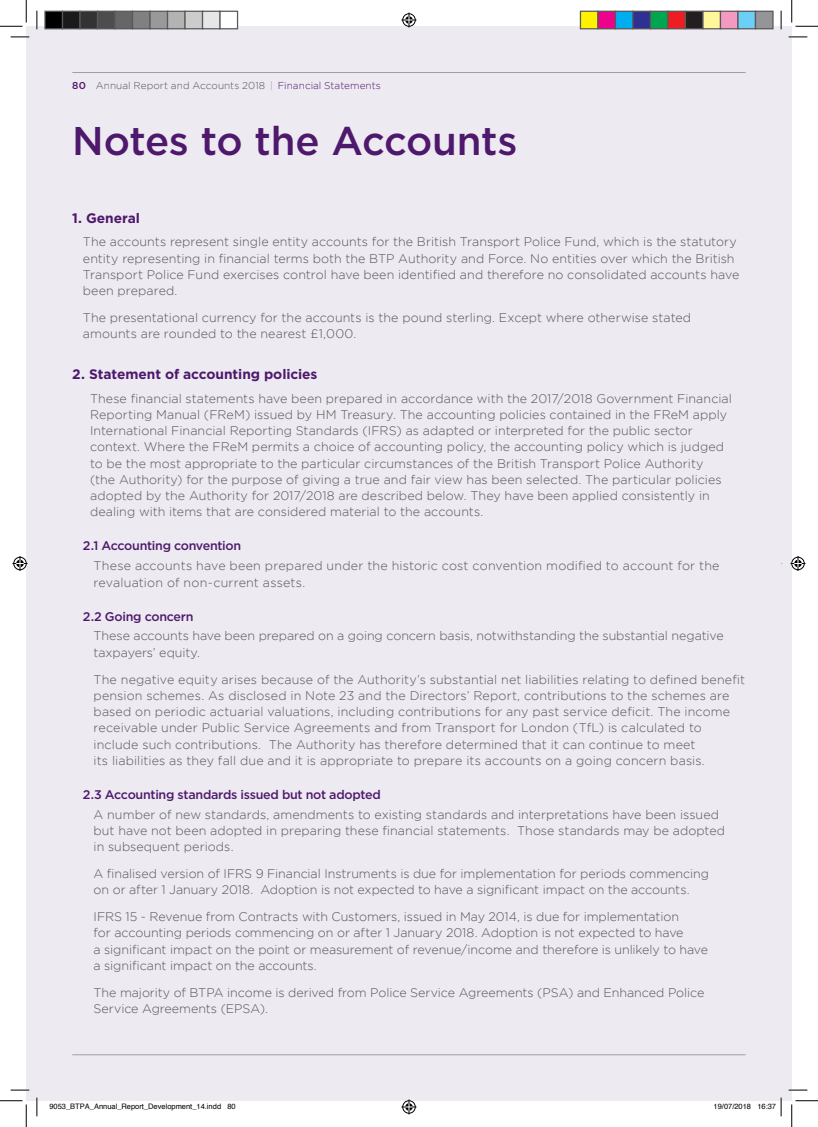
<style>
.page{position:relative;width:818px;height:1127px;background:#fff}
.page>*{position:absolute;margin:0;border:0;box-sizing:border-box;transform-origin:0 0}
.t1{font:500 40px "Gotham";letter-spacing:-.01em;color:#4e196c}
.t2{font:700 13.75px "Gotham";letter-spacing:-.005em;color:#4e196c}
.t3{font:300 12.5px/16.2px "Gotham";color:#535755}
.t4{font:500 12.5px "Gotham";letter-spacing:-.02em;color:#4e196c}
.t5{font:300 10px "Gotham";letter-spacing:.005em;color:#535755}
.t6{font:7.5px "Helvetica";color:#000}
.s1{font-weight:500;color:#4e196c}
.s2{color:#9da1a0}
.s3{color:#4e196c}
</style>
<div class="page">
<div style="left:26px;top:26px;width:766px;height:1074px;background:#edeaf1"></div>
<hr style="left:72px;top:72px;width:674px;height:1px;background:#9da1a0">
<hr style="left:72px;top:1054px;width:674px;height:1px;background:#9da1a0">
<svg style="left:11px;top:36px;width:18px;height:2px"></svg>
<svg style="left:788px;top:36px;width:19px;height:2px"></svg>
<svg style="left:11px;top:1089px;width:18px;height:1px"></svg>
<svg style="left:788px;top:1089px;width:19px;height:1px"></svg>
<svg style="left:36px;top:11px;width:2px;height:18px"></svg>
<svg style="left:36px;top:1097px;width:2px;height:18px"></svg>
<svg style="left:780px;top:11px;width:2px;height:18px"></svg>
<svg style="left:0;top:0;width:27px;height:27px"></svg>
<svg style="left:0;top:1100px;width:27px;height:26px"></svg>
<svg style="left:791px;top:0;width:27px;height:27px"></svg>
<svg style="left:791px;top:1100px;width:27px;height:26px"></svg>
<svg style="left:401px;top:13px;width:15px;height:15px"></svg>
<svg style="left:401px;top:1099px;width:15px;height:15px"></svg>
<svg style="left:13px;top:556px;width:15px;height:15px"></svg>
<svg style="left:790px;top:556px;width:15px;height:15px"></svg>
<div style="left:45px;top:11px;width:18px;height:18px;background:#000"></div>
<div style="left:44px;top:11px;width:19px;height:18px;border:1px solid #595959"></div>
<div style="left:63px;top:11px;width:17px;height:18px;background:#1a1a1a"></div>
<div style="left:62px;top:11px;width:19px;height:18px;border:1px solid #595959"></div>
<div style="left:80px;top:11px;width:18px;height:18px;background:#333"></div>
<div style="left:79px;top:11px;width:19px;height:18px;border:1px solid #595959"></div>
<div style="left:98px;top:11px;width:17px;height:18px;background:#4d4d4d"></div>
<div style="left:97px;top:11px;width:19px;height:18px;border:1px solid #595959"></div>
<div style="left:115px;top:11px;width:18px;height:18px;background:#666"></div>
<div style="left:114px;top:11px;width:19px;height:18px;border:1px solid #595959"></div>
<div style="left:133px;top:11px;width:17px;height:18px;background:#808080"></div>
<div style="left:132px;top:11px;width:19px;height:18px;border:1px solid #595959"></div>
<div style="left:150px;top:11px;width:18px;height:18px;background:#999"></div>
<div style="left:149px;top:11px;width:19px;height:18px;border:1px solid #595959"></div>
<div style="left:168px;top:11px;width:17px;height:18px;background:#b3b3b3"></div>
<div style="left:167px;top:11px;width:19px;height:18px;border:1px solid #595959"></div>
<div style="left:185px;top:11px;width:18px;height:18px;background:#ccc"></div>
<div style="left:184px;top:11px;width:19px;height:18px;border:1px solid #595959"></div>
<div style="left:203px;top:11px;width:17px;height:18px;background:#e6e6e6"></div>
<div style="left:202px;top:11px;width:19px;height:18px;border:1px solid #595959"></div>
<div style="left:220px;top:11px;width:18px;height:18px;background:#fff"></div>
<div style="left:219px;top:11px;width:19px;height:18px;border:1px solid #595959"></div>
<div style="left:580px;top:11px;width:18px;height:18px;background:#fff101"></div>
<div style="left:580px;top:11px;width:18px;height:18px;border:1px solid #595959"></div>
<div style="left:598px;top:11px;width:17px;height:18px;background:#ed028c"></div>
<div style="left:597px;top:11px;width:19px;height:18px;border:1px solid #595959"></div>
<div style="left:615px;top:11px;width:18px;height:18px;background:#00aeef"></div>
<div style="left:615px;top:11px;width:18px;height:18px;border:1px solid #595959"></div>
<div style="left:633px;top:11px;width:17px;height:18px;background:#2e3092"></div>
<div style="left:632px;top:11px;width:19px;height:18px;border:1px solid #595959"></div>
<div style="left:650px;top:11px;width:18px;height:18px;background:#00a54f"></div>
<div style="left:650px;top:11px;width:18px;height:18px;border:1px solid #595959"></div>
<div style="left:668px;top:11px;width:17px;height:18px;background:#ee1d23"></div>
<div style="left:667px;top:11px;width:19px;height:18px;border:1px solid #595959"></div>
<div style="left:685px;top:11px;width:18px;height:18px;background:#231f20"></div>
<div style="left:685px;top:11px;width:18px;height:18px;border:1px solid #595959"></div>
<div style="left:703px;top:11px;width:17px;height:18px;background:#fff79a"></div>
<div style="left:702px;top:11px;width:19px;height:18px;border:1px solid #595959"></div>
<div style="left:720px;top:11px;width:18px;height:18px;background:#f499c2"></div>
<div style="left:720px;top:11px;width:18px;height:18px;border:1px solid #595959"></div>
<div style="left:738px;top:11px;width:17px;height:18px;background:#6bcff6"></div>
<div style="left:737px;top:11px;width:19px;height:18px;border:1px solid #595959"></div>
<div style="left:755px;top:11px;width:18px;height:18px;background:#939598"></div>
<div style="left:755px;top:11px;width:18px;height:18px;border:1px solid #595959"></div>
<svg style="left:757px;top:1097px;width:25px;height:18px"></svg>
<p class="t5" style="left:72px;top:79px;width:310px"><span class="s1">80</span> Annual Report and Accounts 2018 <span class="s2">|</span> <span class="s3">Financial Statements</span></p>
<h1 class="t1" style="left:72px;top:114px;width:447px">Notes to the Accounts</h1>
<p class="t2" style="left:72px;top:209px;width:69px">1. General</p>
<p class="t3" style="left:83px;top:233px;width:658px">The accounts represent single entity accounts for the British Transport Police Fund, which is the statutory entity representing in financial terms both the BTP Authority and Force. No entities over which the British Transport Police Fund exercises control have been identified and therefore no consolidated accounts have been prepared.</p>
<p class="t3" style="left:83px;top:309px;width:610px">The presentational currency for the accounts is the pound sterling. Except where otherwise stated amounts are rounded to the nearest £1,000.</p>
<p class="t2" style="left:72px;top:365px;width:247px">2. Statement of accounting policies</p>
<p class="t3" style="left:90px;top:389px;width:643px">These financial statements have been prepared in accordance with the 2017/2018 Government Financial Reporting Manual (FReM) issued by HM Treasury. The accounting policies contained in the FReM apply International Financial Reporting Standards (IFRS) as adapted or interpreted for the public sector context. Where the FReM permits a choice of accounting policy, the accounting policy which is judged to be the most appropriate to the particular circumstances of the British Transport Police Authority (the Authority) for the purpose of giving a true and fair view has been selected. The particular policies adopted by the Authority for 2017/2018 are described below. They have been applied consistently in dealing with items that are considered material to the accounts.</p>
<p class="t4" style="left:83px;top:537px;width:160px">2.1 Accounting convention</p>
<p class="t3" style="left:94px;top:557px;width:627px">These accounts have been prepared under the historic cost convention modified to account for the revaluation of non-current assets.</p>
<p class="t4" style="left:83px;top:607px;width:112px">2.2 Going concern</p>
<p class="t3" style="left:94px;top:627px;width:632px">These accounts have been prepared on a going concern basis, notwithstanding the substantial negative taxpayers’ equity.</p>
<p class="t3" style="left:94px;top:670px;width:653px">The negative equity arises because of the Authority’s substantial net liabilities relating to defined benefit pension schemes. As disclosed in Note 23 and the Directors’ Report, contributions to the schemes are based on periodic actuarial valuations, including contributions for any past service deficit. The income receivable under Public Service Agreements and from Transport for London (TfL) is calculated to include such contributions. The Authority has therefore determined that it can continue to meet<br>its liabilities as they fall due and it is appropriate to prepare its accounts on a going concern basis.</p>
<p class="t4" style="left:83px;top:786px;width:299px">2.3 Accounting standards issued but not adopted</p>
<p class="t3" style="left:94px;top:805px;width:633px">A number of new standards, amendments to existing standards and interpretations have been issued but have not been adopted in preparing these financial statements. Those standards may be adopted in subsequent periods.</p>
<p class="t3" style="left:94px;top:864px;width:617px">A finalised version of IFRS 9 Financial Instruments is due for implementation for periods commencing on or after 1 January 2018. Adoption is not expected to have a significant impact on the accounts.</p>
<p class="t3" style="left:94px;top:908px;width:616px">IFRS 15 - Revenue from Contracts with Customers, issued in May 2014, is due for implementation<br>for accounting periods commencing on or after 1 January 2018. Adoption is not expected to have<br>a significant impact on the point or measurement of revenue/income and therefore is unlikely to have a significant impact on the accounts.</p>
<p class="t3" style="left:94px;top:983px;width:612px">The majority of BTPA income is derived from Police Service Agreements (PSA) and Enhanced Police<br>Service Agreements (EPSA).</p>
<p class="t6" style="left:49px;top:1100px;width:188px">9053_BTPA_Annual_Report_Development_14.indd 80</p>
<p class="t6" style="left:713px;top:1100px;width:64px">19/07/2018 16:37</p>
</div>
